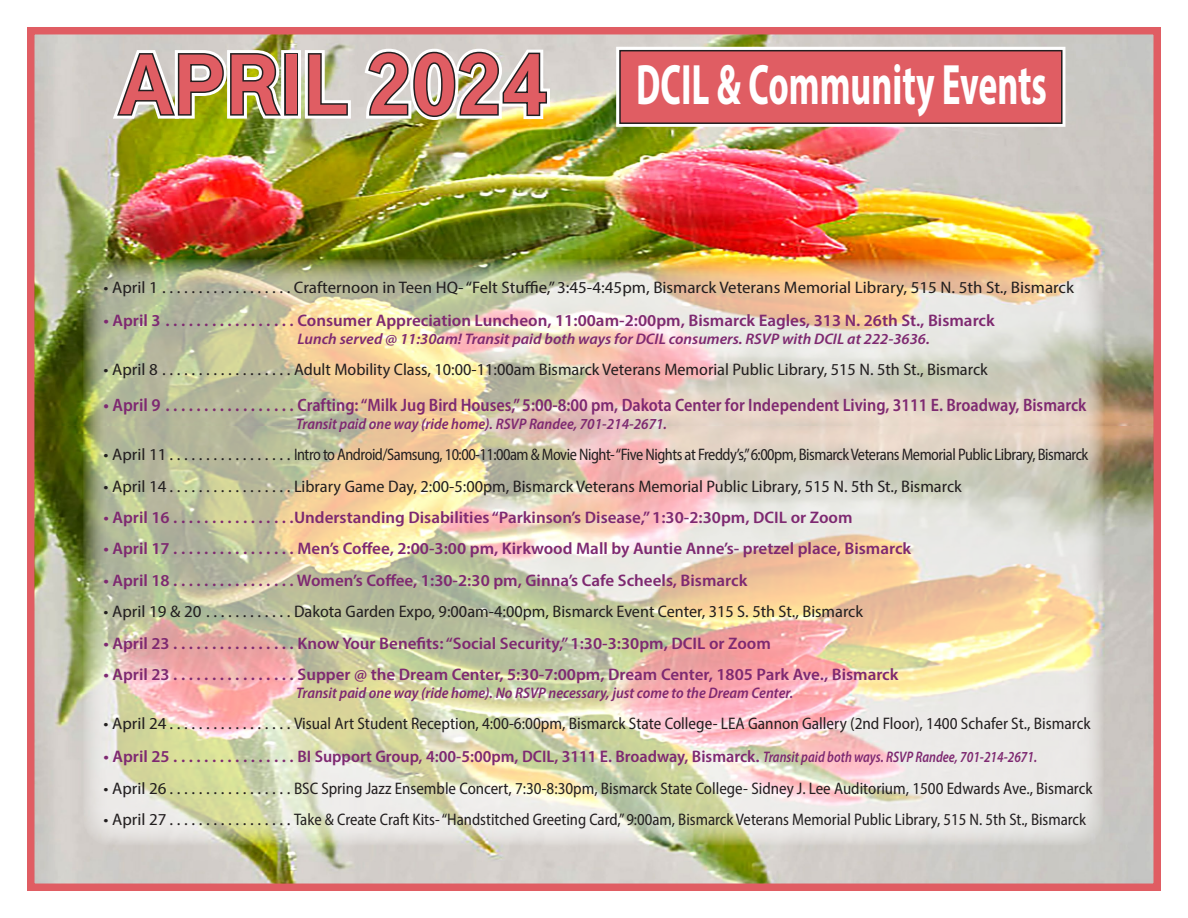
<style>
.page{position:relative;width:1188px;height:918px;background:#fff}
.page>*{position:absolute;margin:0;border:0;box-sizing:border-box;transform-origin:0 0}
.t1{font:700 semi-condensed 57.3px "Myriad Pro";color:#fff;scale:.67 1}
.t2{font:600 semi-condensed 18px "Myriad Pro";color:#7e2971}
.t3{font:semi-condensed 16.8px "Myriad Pro";color:#231f20;scale:1.1 1}
.t4{font:600 semi-condensed 16.8px "Myriad Pro";color:#7e2971;scale:1.1 1}
.t5{font:semi-condensed 16.8px "Myriad Pro";letter-spacing:-.03em;color:#231f20;scale:1.1 1}
.t6{font:italic 600 semi-condensed 15.3px "Myriad Pro";color:#7e2971}
.t7{font:italic 600 semi-condensed 15.3px "Myriad Pro";color:#7e2971;scale:1.1 1}
.s1{font-family:"Gothic A1";font-weight:800;font-stretch:normal;font-size:75.75px}
.s2{font-style:italic;font-size:15.3px}
</style>
<div class="page">
<img style="left:35px;top:425px;width:1118px;height:458px">
<img style="left:35px;top:35px;width:1118px;height:390px">
<img style="left:83px;top:259px;width:1021px;height:587px;border-radius:27px">
<div style="left:27px;top:27px;width:1134px;height:864px;border:7px solid #e05d63"></div>
<svg style="left:615px;top:45px;width:452px;height:83px"></svg>
<div style="left:620px;top:51px;width:442px;height:72px;background:#e05d63"></div>
<div style="left:619px;top:50px;width:444px;height:74px;border:2px solid #231f20"></div>
<h1 class="t1" style="left:120px;top:48px;width:1386px"><span class="s1">APRIL 2024</span> DCIL &amp; Community Events</h1>
<p class="t3" style="left:104px;top:277px;width:884px">• April 1 . . . . . . . . . . . . . . . . . . Crafternoon in Teen HQ- “Felt Stuffie,” 3:45-4:45pm, Bismarck Veterans Memorial Library, 515 N. 5th St., Bismarck</p>
<p class="t4" style="left:104px;top:310px;width:812px">• April 3 . . . . . . . . . . . . . . . . Consumer Appreciation Luncheon, 11:00am-2:00pm, Bismarck Eagles, 313 N. 26th St., Bismarck</p>
<p class="t7" style="left:298px;top:329px;width:576px">Lunch served @ 11:30am! Transit paid both ways for DCIL consumers. RSVP with DCIL at 222-3636.</p>
<p class="t3" style="left:104px;top:360px;width:805px">• April 8 . . . . . . . . . . . . . . . . . . Adult Mobility Class, 10:00-11:00am Bismarck Veterans Memorial Public Library, 515 N. 5th St., Bismarck</p>
<p class="t2" style="left:104px;top:393px;width:984px">• April 9 . . . . . . . . . . . . . . . . Crafting: “Milk Jug Bird Houses,” 5:00-8:00 pm, Dakota Center for Independent Living, 3111 E. Broadway, Bismarck</p>
<p class="t6" style="left:296px;top:414px;width:372px">Transit paid one way (ride home). RSVP Randee, 701-214-2671.</p>
<p class="t5" style="left:104px;top:444px;width:897px">• April 11 . . . . . . . . . . . . . . . . . Intro to Android/Samsung, 10:00-11:00am &amp; Movie Night- “Five Nights at Freddy’s,” 6:00pm, Bismarck Veterans Memorial Public Library, Bismarck</p>
<p class="t3" style="left:104px;top:476px;width:782px">• April 14 . . . . . . . . . . . . . . . . . Library Game Day, 2:00-5:00pm, Bismarck Veterans Memorial Public Library, 515 N. 5th St., Bismarck</p>
<p class="t4" style="left:104px;top:507px;width:682px">• April 16 . . . . . . . . . . . . . . . Understanding Disabilities “Parkinson’s Disease,” 1:30-2:30pm, DCIL or Zoom</p>
<p class="t4" style="left:104px;top:538px;width:736px">• April 17 . . . . . . . . . . . . . . . Men’s Coffee, 2:00-3:00 pm, Kirkwood Mall by Auntie Anne’s- pretzel place, Bismarck</p>
<p class="t4" style="left:104px;top:570px;width:587px">• April 18 . . . . . . . . . . . . . . . Women’s Coffee, 1:30-2:30 pm, Ginna’s Cafe Scheels, Bismarck</p>
<p class="t3" style="left:104px;top:601px;width:692px">• April 19 &amp; 20 . . . . . . . . . . . . Dakota Garden Expo, 9:00am-4:00pm, Bismarck Event Center, 315 S. 5th St., Bismarck</p>
<p class="t4" style="left:104px;top:632px;width:608px">• April 23 . . . . . . . . . . . . . . . Know Your Benefits: “Social Security,” 1:30-3:30pm, DCIL or Zoom</p>
<p class="t4" style="left:104px;top:664px;width:724px">• April 23 . . . . . . . . . . . . . . . Supper @ the Dream Center, 5:30-7:00pm, Dream Center, 1805 Park Ave., Bismarck</p>
<p class="t6" style="left:296px;top:683px;width:499px">Transit paid one way (ride home). No RSVP necessary, just come to the Dream Center.</p>
<p class="t3" style="left:104px;top:714px;width:899px">• April 24 . . . . . . . . . . . . . . . . . Visual Art Student Reception, 4:00-6:00pm, Bismarck State College- LEA Gannon Gallery (2nd Floor), 1400 Schafer St., Bismarck</p>
<p class="t4" style="left:104px;top:746px;width:850px">• April 25 . . . . . . . . . . . . . . . BI Support Group, 4:00-5:00pm, DCIL, 3111 E. Broadway, Bismarck. <span class="s2">Transit paid both ways. RSVP Randee, 701-214-2671.</span></p>
<p class="t3" style="left:104px;top:778px;width:901px">• April 26 . . . . . . . . . . . . . . . . . BSC Spring Jazz Ensemble Concert, 7:30-8:30pm, Bismarck State College- Sidney J. Lee Auditorium, 1500 Edwards Ave., Bismarck</p>
<p class="t3" style="left:104px;top:809px;width:895px">• April 27 . . . . . . . . . . . . . . . . . Take &amp; Create Craft Kits- “Handstitched Greeting Card,” 9:00am, Bismarck Veterans Memorial Public Library, 515 N. 5th St., Bismarck</p>
</div>
